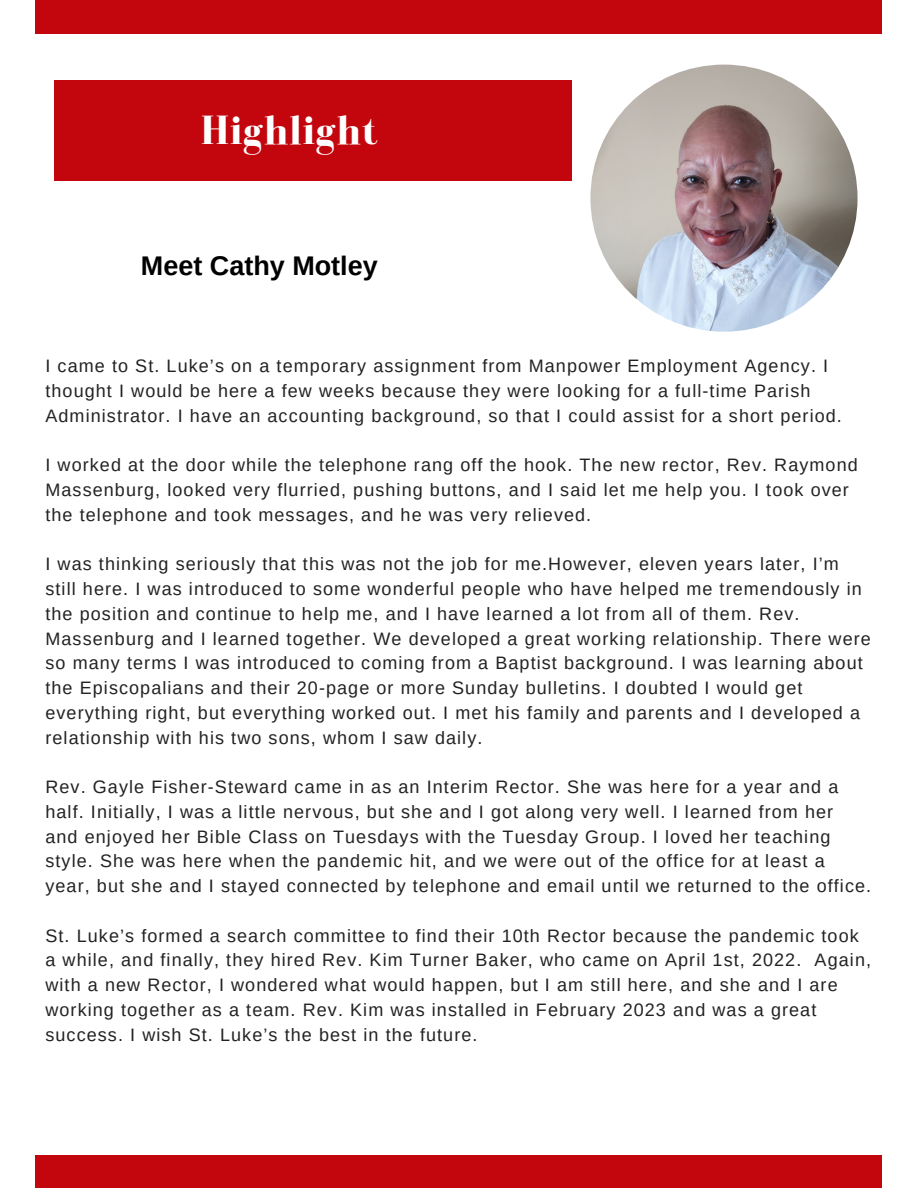
<style>
.page{position:relative;width:918px;height:1188px;background:#fff}
.page>*{position:absolute;margin:0;border:0;box-sizing:border-box;transform-origin:0 0}
.t1{font:700 42px "Bodoni FLF";letter-spacing:.01em;color:#fff}
.t2{font:700 27px "Arimo";color:#000}
.t3{font:18px/24.8px "Arimo";letter-spacing:.06em;color:#222}
</style>
<div class="page">
<div style="left:36px;top:1155px;width:846px;height:33px;background:#c3050e"></div>
<div style="left:36px;top:0;width:846px;height:34px;background:#c3050e"></div>
<div style="left:54px;top:81px;width:517px;height:100px;background:#c3050e"></div>
<img style="left:590px;top:65px;width:268px;height:267px;border-radius:50%">
<p class="t1" style="left:201px;top:107px;width:179px">Highlight</p>
<p class="t2" style="left:141px;top:250px;width:238px">Meet Cathy Motley</p>
<p class="t3" style="left:45px;top:354px;width:798px">I came to St. Luke’s on a temporary assignment from Manpower Employment Agency. I thought I would be here a few weeks because they were looking for a full-time Parish<br>Administrator. I have an accounting background, so that I could assist for a short period.</p>
<p class="t3" style="left:45px;top:453px;width:814px">I worked at the door while the telephone rang off the hook. The new rector, Rev. Raymond<br>Massenburg, looked very flurried, pushing buttons, and I said let me help you. I took over the telephone and took messages, and he was very relieved.</p>
<p class="t3" style="left:45px;top:552px;width:827px">I was thinking seriously that this was not the job for me.However, eleven years later, I’m still here. I was introduced to some wonderful people who have helped me tremendously in the position and continue to help me, and I have learned a lot from all of them. Rev.<br>Massenburg and I learned together. We developed a great working relationship. There were so many terms I was introduced to coming from a Baptist background. I was learning about the Episcopalians and their 20-page or more Sunday bulletins. I doubted I would get everything right, but everything worked out. I met his family and parents and I developed a relationship with his two sons, whom I saw daily.</p>
<p class="t3" style="left:45px;top:775px;width:827px">Rev. Gayle Fisher-Steward came in as an Interim Rector. She was here for a year and a half. Initially, I was a little nervous, but she and I got along very well. I learned from her<br>and enjoyed her Bible Class on Tuesdays with the Tuesday Group. I loved her teaching style. She was here when the pandemic hit, and we were out of the office for at least a year, but she and I stayed connected by telephone and email until we returned to the office.</p>
<p class="t3" style="left:45px;top:923px;width:827px">St. Luke’s formed a search committee to find their 10th Rector because the pandemic took a while, and finally, they hired Rev. Kim Turner Baker, who came on April 1st, 2022. Again, with a new Rector, I wondered what would happen, but I am still here, and she and I are working together as a team. Rev. Kim was installed in February 2023 and was a great success. I wish St. Luke’s the best in the future.</p>
</div>
